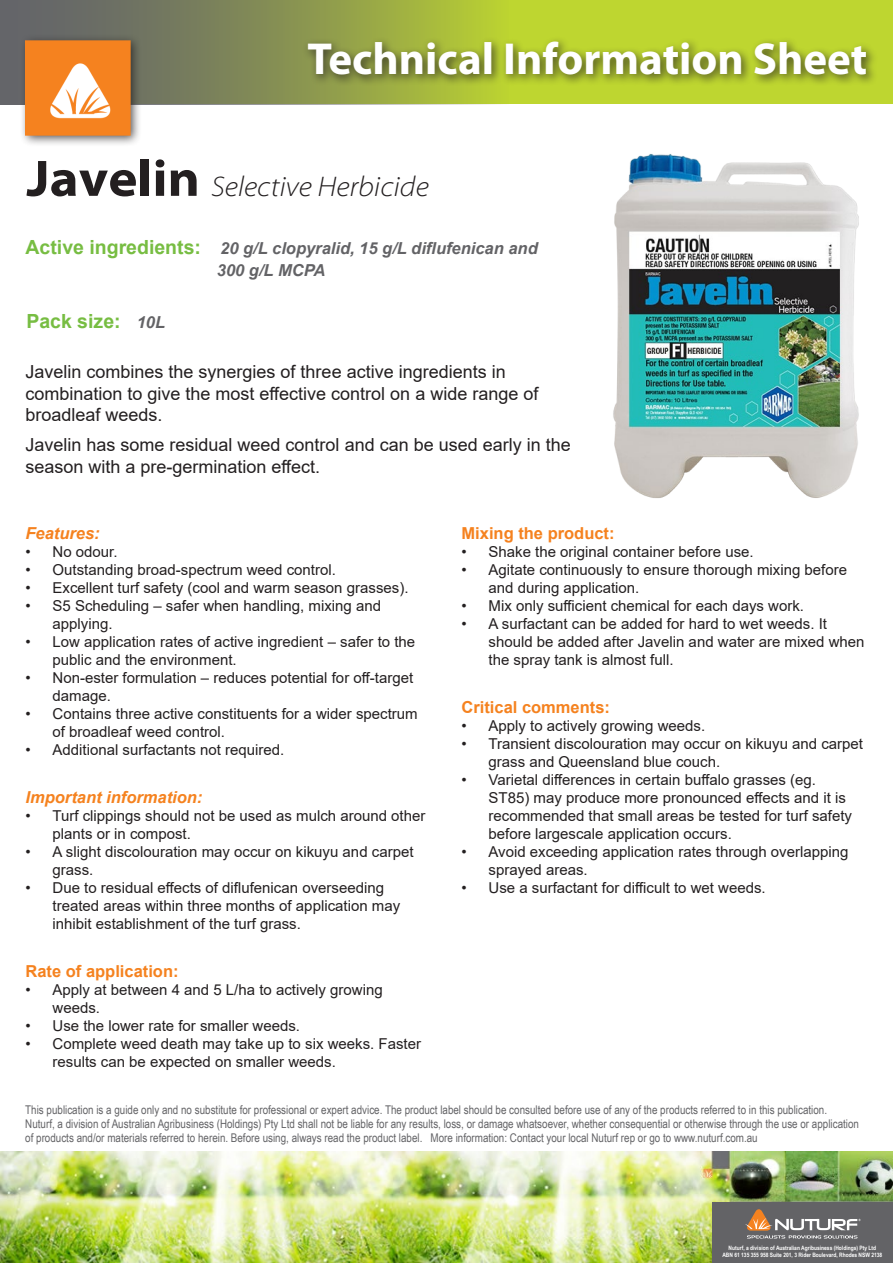
<style>
.page{position:relative;width:893px;height:1263px;background:#fff}
.page>*{position:absolute;margin:0;border:0;box-sizing:border-box;transform-origin:0 0}
.t1{font:700 45px "Myriad Pro";color:#fff}
.t2{font:italic 300 semi-expanded 28.5px "Myriad Pro";color:#231f20}
.t3{font:700 19.5px "Arial";color:#77bd42}
.t4{font:18px/21.6px "Arial";color:#231f20}
.t5{font:italic 700 16.5px "Arial";color:#636366}
.t6{font:700 16.5px "Arial";color:#f5821f}
.t7{font:italic 700 16.5px "Arial";color:#f5821f}
.t8{font:15px/18px "Arial";color:#231f20}
.t9{font:12px/14.4px "Arial Narrow";color:#636366}
.t10{font:700 6px "Arial Narrow";color:#fff}
.s1{font-weight:700;font-style:normal;font-size:51.6px}
.s2{font-style:normal;font-size:19.5px;color:#77bd42}
.s3{font-style:italic;font-size:16.5px;color:#636366}
</style>
<div class="page">
<div style="left:0;top:0;width:893px;height:104px;background:#bed630"></div>
<div style="left:0;top:0;width:509px;height:104px;background:linear-gradient(to right,#595770,#b3c936)"></div>
<div style="left:20px;top:34px;width:122px;height:113px;background:#231f20;opacity:.75"></div>
<img style="left:26px;top:40px;width:104px;height:95px">
<div style="left:302px;top:36px;width:576px;height:50px;background:#231f20;opacity:.75"></div>
<img style="left:613px;top:154px;width:246px;height:344px">
<img style="left:0;top:1151px;width:893px;height:112px">
<div style="left:712px;top:1203px;width:181px;height:60px;background:#636366"></div>
<svg style="left:745px;top:1209px;width:116px;height:29px"></svg>
<p class="t1" style="left:307px;top:29px;width:562px">Technical Information Sheet</p>
<p class="t2" style="left:26px;top:171px;width:404px"><span class="s1">Javelin</span> Selective Herbicide</p>
<p class="t5" style="left:26px;top:237px;width:514px"><span class="s2">Active ingredients:</span> 20 g/L clopyralid, 15 g/L diflufenican and</p>
<p class="t5" style="left:217px;top:259px;width:110px">300 g/L MCPA</p>
<p class="t3" style="left:26px;top:308px;width:140px">Pack size: <span class="s3">10L</span></p>
<p class="t4" style="left:26px;top:361px;width:514px">Javelin combines the synergies of three active ingredients in combination to give the most effective control on a wide range of broadleaf weeds.</p>
<p class="t4" style="left:26px;top:434px;width:547px">Javelin has some residual weed control and can be used early in the season with a pre-germination effect.</p>
<p class="t7" style="left:26px;top:522px;width:76px">Features:</p>
<p class="t8" style="left:26px;top:543px;width:94px">• No odour.</p>
<p class="t8" style="left:26px;top:561px;width:312px">• Outstanding broad-spectrum weed control.</p>
<p class="t8" style="left:26px;top:579px;width:384px">• Excellent turf safety (cool and warm season grasses).</p>
<p class="t8" style="left:53px;top:597px;width:330px;text-indent:-27px">• S5 Scheduling – safer when handling, mixing and applying.</p>
<p class="t8" style="left:53px;top:633px;width:364px;text-indent:-27px">• Low application rates of active ingredient – safer to the public and the environment.</p>
<p class="t8" style="left:53px;top:669px;width:362px;text-indent:-27px">• Non-ester formulation – reduces potential for off-target damage.</p>
<p class="t8" style="left:53px;top:705px;width:367px;text-indent:-27px">• Contains three active constituents for a wider spectrum of broadleaf weed control.</p>
<p class="t8" style="left:26px;top:741px;width:260px">• Additional surfactants not required.</p>
<p class="t7" style="left:26px;top:786px;width:178px">Important information:</p>
<p class="t8" style="left:53px;top:807px;width:374px;text-indent:-27px">• Turf clippings should not be used as mulch around other plants or in compost.</p>
<p class="t8" style="left:53px;top:843px;width:362px;text-indent:-27px">• A slight discolouration may occur on kikuyu and carpet grass.</p>
<p class="t8" style="left:53px;top:879px;width:349px;text-indent:-27px">• Due to residual effects of diflufenican overseeding treated areas within three months of application may inhibit establishment of the turf grass.</p>
<p class="t6" style="left:26px;top:960px;width:155px">Rate of application:</p>
<p class="t8" style="left:53px;top:981px;width:332px;text-indent:-27px">• Apply at between 4 and 5 L/ha to actively growing weeds.</p>
<p class="t8" style="left:26px;top:1017px;width:276px">• Use the lower rate for smaller weeds.</p>
<p class="t8" style="left:53px;top:1035px;width:370px;text-indent:-27px">• Complete weed death may take up to six weeks. Faster results can be expected on smaller weeds.</p>
<p class="t6" style="left:461px;top:522px;width:155px">Mixing the product:</p>
<p class="t8" style="left:461px;top:543px;width:294px">• Shake the original container before use.</p>
<p class="t8" style="left:488px;top:561px;width:360px;text-indent:-27px">• Agitate continuously to ensure thorough mixing before and during application.</p>
<p class="t8" style="left:461px;top:597px;width:344px">• Mix only sufficient chemical for each days work.</p>
<p class="t8" style="left:488px;top:615px;width:378px;text-indent:-27px">• A surfactant can be added for hard to wet weeds. It should be added after Javelin and water are mixed when the spray tank is almost full.</p>
<p class="t6" style="left:461px;top:696px;width:150px">Critical comments:</p>
<p class="t8" style="left:461px;top:717px;width:245px">• Apply to actively growing weeds.</p>
<p class="t8" style="left:488px;top:735px;width:376px;text-indent:-27px">• Transient discolouration may occur on kikuyu and carpet grass and Queensland blue couch.</p>
<p class="t8" style="left:488px;top:771px;width:365px;text-indent:-27px">• Varietal differences in certain buffalo grasses (eg.<br>ST85) may produce more pronounced effects and it is recommended that small areas be tested for turf safety before largescale application occurs.</p>
<p class="t8" style="left:488px;top:843px;width:361px;text-indent:-27px">• Avoid exceeding application rates through overlapping sprayed areas.</p>
<p class="t8" style="left:461px;top:879px;width:306px">• Use a surfactant for difficult to wet weeds.</p>
<p class="t9" style="left:25px;top:1102px;width:803px">This publication is a guide only and no substitute for professional or expert advice. The product label should be consulted before use of any of the products referred to in this publication.</p>
<p class="t9" style="left:25px;top:1116px;width:835px">Nuturf, a division of Australian Agribusiness (Holdings) Pty Ltd shall not be liable for any results, loss, or damage whatsoever, whether consequential or otherwise through the use or application of products and/or materials referred to herein. Before using, always read the product label. More information: Contact your local Nuturf rep or go to www.nuturf.com.au</p>
<p class="t10" style="left:729px;top:1243px;width:149px">Nuturf, a division of Australian Agribusiness (Holdings) Pty Ltd</p>
<p class="t10" style="left:722px;top:1250px;width:161px">ABN 61 135 355 958 Suite 201, 3 Rider Boulevard, Rhodes NSW 2138</p>
</div>
